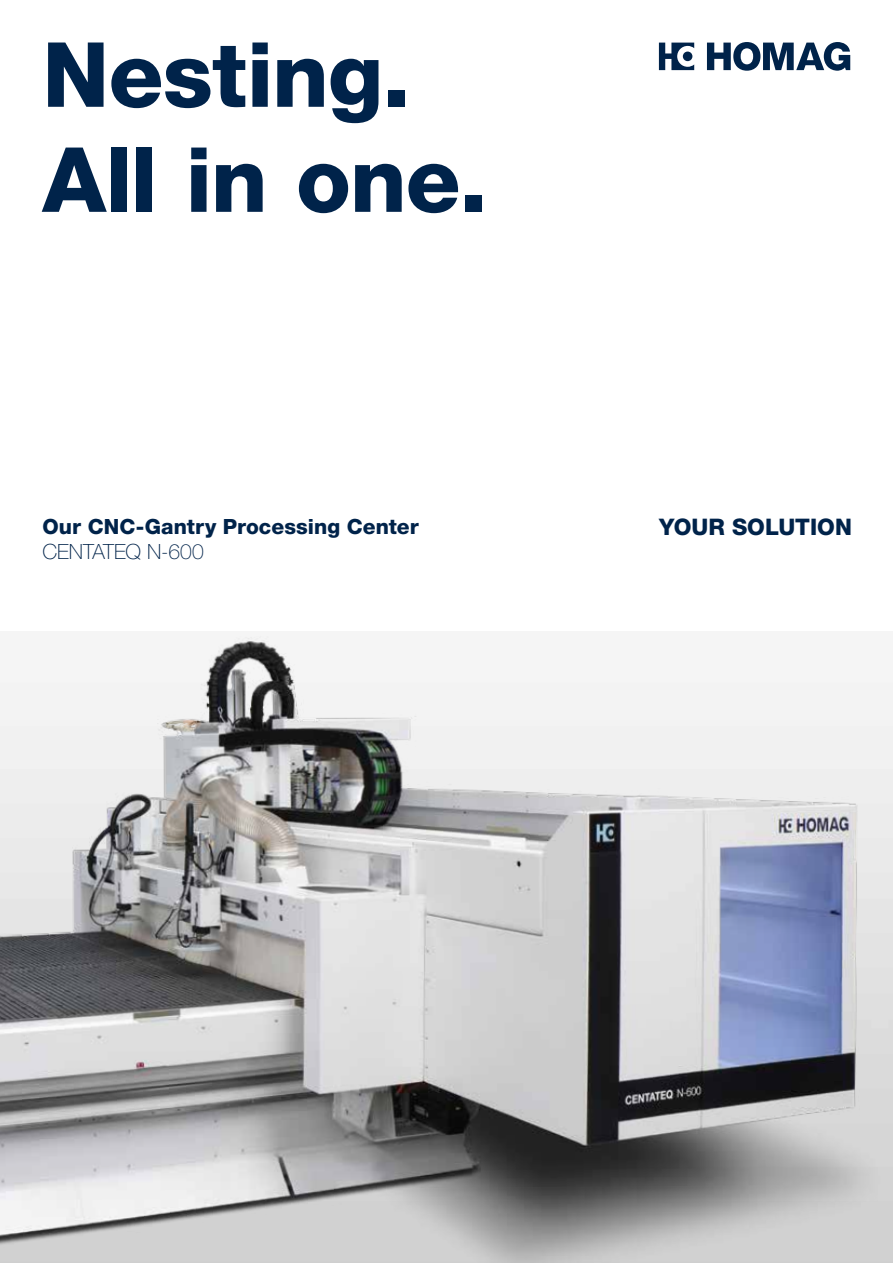
<style>
.page{position:relative;width:893px;height:1263px;background:#fff}
.page>*{position:absolute;margin:0;border:0;box-sizing:border-box;transform-origin:0 0}
.t1{font:800 90px/105px "Helvetica Neue LTW1 G";letter-spacing:-.01em;color:#00234a}
.t2{font:800 22.8px "Helvetica Neue LTW1 G";color:#00234a}
.t3{font:800 21px "Helvetica Neue LTW1 G";letter-spacing:.005em;color:#00234a}
.t4{font:100 21px "Helvetica Neue LTW1 G";color:#00234a}
</style>
<div class="page">
<svg style="left:707px;top:42px;width:143px;height:29px"></svg>
<svg style="left:659px;top:43px;width:35px;height:27px"></svg>
<img style="left:0;top:635px;width:893px;height:628px">
<h1 class="t1" style="left:43px;top:23px;width:446px">Nesting.<br>All in one.</h1>
<p class="t3" style="left:43px;top:514px;width:378px">Our CNC-Gantry Processing Center</p>
<p class="t4" style="left:43px;top:539px;width:163px">CENTATEQ N-600</p>
<p class="t2" style="left:659px;top:513px;width:194px">YOUR SOLUTION</p>
</div>
